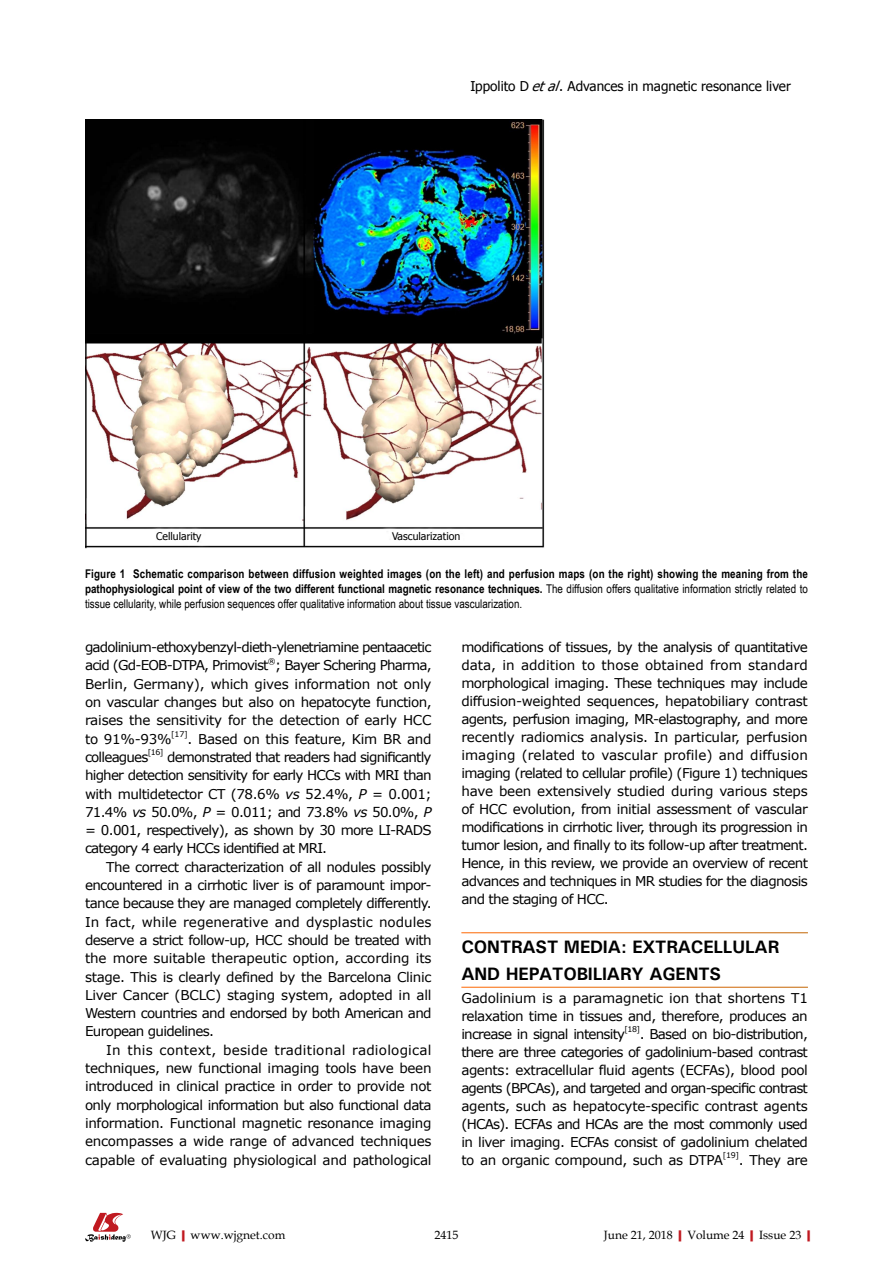
<style>
.page{position:relative;width:893px;height:1263px;background:#fff}
.page>*{position:absolute;margin:0;border:0;box-sizing:border-box;transform-origin:0 0}
.t1{font:700 18px/27px "Univers";letter-spacing:-.01em;color:#000}
.t2{font:13.5px/18px "Verdana";letter-spacing:-.04em;color:#000;text-align:justify}
.t3{font:13.5px/18.3px "Verdana";letter-spacing:-.06em;color:#000}
.t4{font:13.5px "Verdana";letter-spacing:-.015em;color:#000}
.t5{font:13.5px "Verdana";letter-spacing:-.02em;color:#000}
.t6{font:13.5px "Tahoma";color:#000}
.t7{font:13.5px "Verdana";letter-spacing:-.01em;color:#000}
.t8{font:13.5px "Verdana";color:#000}
.t9{font:13.5px "Verdana";letter-spacing:.015em;color:#000}
.t10{font:700 12px/15px "Arial Narrow";color:#000;text-align:justify}
.t11{font:12px "Book Antiqua";color:#000}
.t12{font:10.5px "Tahoma";color:#000}
.t13{font:7.8px "Verdana";letter-spacing:-.045em;color:#000}
.s1{font-style:italic}
.s2{font-weight:400}
.s3{font-weight:700;color:#c01920}
</style>
<div class="page">
<svg style="left:85px;top:1213px;width:46px;height:29px"></svg>
<img style="left:85px;top:119px;width:459px;height:430px">
<p class="t6" style="left:470px;top:77px;width:322px">Ippolito D <span class="s1">etal</span>. Advances in magnetic resonance liver</p>
<p class="t12" style="left:156px;top:529px;width:47px">Cellularity</p>
<p class="t12" style="left:392px;top:529px;width:70px">Vascularization</p>
<p class="t10" style="left:85px;top:566px;width:724px">Figure 1 Schematic comparison between diffusion weighted images (on the left) and perfusion maps (on the right) showing the meaning from the pathophysiological point of view of the two different functional magnetic resonance techniques. <span class="s2">The diffusion offers qualitative information strictly related to tissue cellularity, while perfusion sequences offer qualitative information about tissue vascularization.</span></p>
<p class="t3" style="left:85px;top:638px;width:348px">gadolinium-ethoxybenzyl-dieth-ylenetriamine pentaacetic acid (Gd-EOB-DTPA, Primovist</p>
<p class="t13" style="left:268px;top:656px;width:9px">®</p>
<p class="t2" style="left:85px;top:656px;width:348px;text-indent:190px">; Bayer Schering Pharma, Berlin, Germany), which gives information not only on vascular changes but also on hepatocyte function, raises the sensitivity for the detection of early HCC to 91%-93%</p>
<p class="t13" style="left:171px;top:729px;width:18px">[17]</p>
<p class="t2" style="left:188px;top:729px;width:245px">. Based on this feature, Kim BR and</p>
<p class="t3" style="left:85px;top:747px;width:65px">colleagues</p>
<p class="t13" style="left:148px;top:747px;width:17px">[16]</p>
<p class="t3" style="left:167px;top:747px;width:266px">demonstrated that readers had significantly</p>
<p class="t3" style="left:85px;top:766px;width:348px">higher detection sensitivity for early HCCs with MRI than</p>
<p class="t2" style="left:85px;top:784px;width:348px">with multidetector CT (78.6% <span class="s1">vs</span> 52.4%, <span class="s1">P</span> = 0.001;</p>
<p class="t2" style="left:85px;top:802px;width:348px">71.4% <span class="s1">vs</span> 50.0%, <span class="s1">P</span> = 0.011; and 73.8% <span class="s1">vs</span> 50.0%, <span class="s1">P</span></p>
<p class="t2" style="left:85px;top:821px;width:348px">= 0.001, respectively), as shown by 30 more LI-RADS</p>
<p class="t3" style="left:85px;top:839px;width:244px">category 4 early HCCs identified at MRI.</p>
<p class="t2" style="left:106px;top:857px;width:327px">The correct characterization of all nodules possibly</p>
<p class="t2" style="left:85px;top:876px;width:346px">encountered in a cirrhotic liver is of paramount impor-</p>
<p class="t2" style="left:85px;top:894px;width:348px">tance because they are managed completely differently.</p>
<p class="t8" style="left:85px;top:913px;width:348px">In fact, while regenerative and dysplastic nodules</p>
<p class="t2" style="left:85px;top:930px;width:348px">deserve a strict follow-up, HCC should be treated with</p>
<p class="t7" style="left:85px;top:950px;width:348px">the more suitable therapeutic option, according its</p>
<p class="t2" style="left:85px;top:967px;width:348px">stage. This is clearly defined by the Barcelona Clinic</p>
<p class="t4" style="left:85px;top:986px;width:348px">Liver Cancer (BCLC) staging system, adopted in all</p>
<p class="t2" style="left:85px;top:1004px;width:348px">Western countries and endorsed by both American and</p>
<p class="t2" style="left:85px;top:1022px;width:131px">European guidelines.</p>
<p class="t9" style="left:106px;top:1041px;width:327px">In this context, beside traditional radiological</p>
<p class="t2" style="left:85px;top:1059px;width:348px">techniques, new functional imaging tools have been</p>
<p class="t2" style="left:85px;top:1077px;width:348px">introduced in clinical practice in order to provide not</p>
<p class="t2" style="left:85px;top:1095px;width:348px">only morphological information but also functional data</p>
<p class="t2" style="left:85px;top:1113px;width:348px">information. Functional magnetic resonance imaging</p>
<p class="t4" style="left:85px;top:1133px;width:348px">encompasses a wide range of advanced techniques</p>
<p class="t5" style="left:85px;top:1151px;width:348px">capable of evaluating physiological and pathological</p>
<p class="t2" style="left:461px;top:638px;width:348px">modifications of tissues, by the analysis of quantitative data, in addition to those obtained from standard morphological imaging. These techniques may include diffusion-weighted sequences, hepatobiliary contrast agents, perfusion imaging, MR-elastography, and more recently radiomics analysis. In particular, perfusion imaging (related to vascular profile) and diffusion imaging (related to cellular profile) (Figure 1) techniques have been extensively studied during various steps of HCC evolution, from initial assessment of vascular modifications in cirrhotic liver, through its progression in tumor lesion, and finally to its follow-up after treatment.<br>Hence, in this review, we provide an overview of recent advances and techniques in MR studies for the diagnosis and the staging of HCC.</p>
<p class="t1" style="left:461px;top:932px;width:319px">CONTRAST MEDIA: EXTRACELLULAR<br>AND HEPATOBILIARY AGENTS</p>
<p class="t2" style="left:461px;top:989px;width:348px">Gadolinium is a paramagnetic ion that shortens T1 relaxation time in tissues and, therefore, produces an increase in signal intensity</p>
<p class="t13" style="left:624px;top:1024px;width:17px">[18]</p>
<p class="t2" style="left:461px;top:1025px;width:348px;text-indent:178px">. Based on bio-distribution, there are three categories of gadolinium-based contrast agents: extracellular fluid agents (ECFAs), blood pool agents (BPCAs), and targeted and organ-specific contrast agents, such as hepatocyte-specific contrast agents (HCAs). ECFAs and HCAs are the most commonly used in liver imaging. ECFAs consist of gadolinium chelated to an organic compound, such as DTPA</p>
<p class="t13" style="left:723px;top:1150px;width:18px">[19]</p>
<p class="t2" style="left:739px;top:1151px;width:70px">. They are</p>
<p class="t11" style="left:151px;top:1226px;width:136px">WJG<span class="s3">|</span>www.wjgnet.com</p>
<p class="t11" style="left:434px;top:1226px;width:25px">2415</p>
<p class="t11" style="left:604px;top:1226px;width:214px">June 21, 2018<span class="s3">|</span>Volume 24<span class="s3">|</span>Issue 23<span class="s3">|</span></p>
</div>
